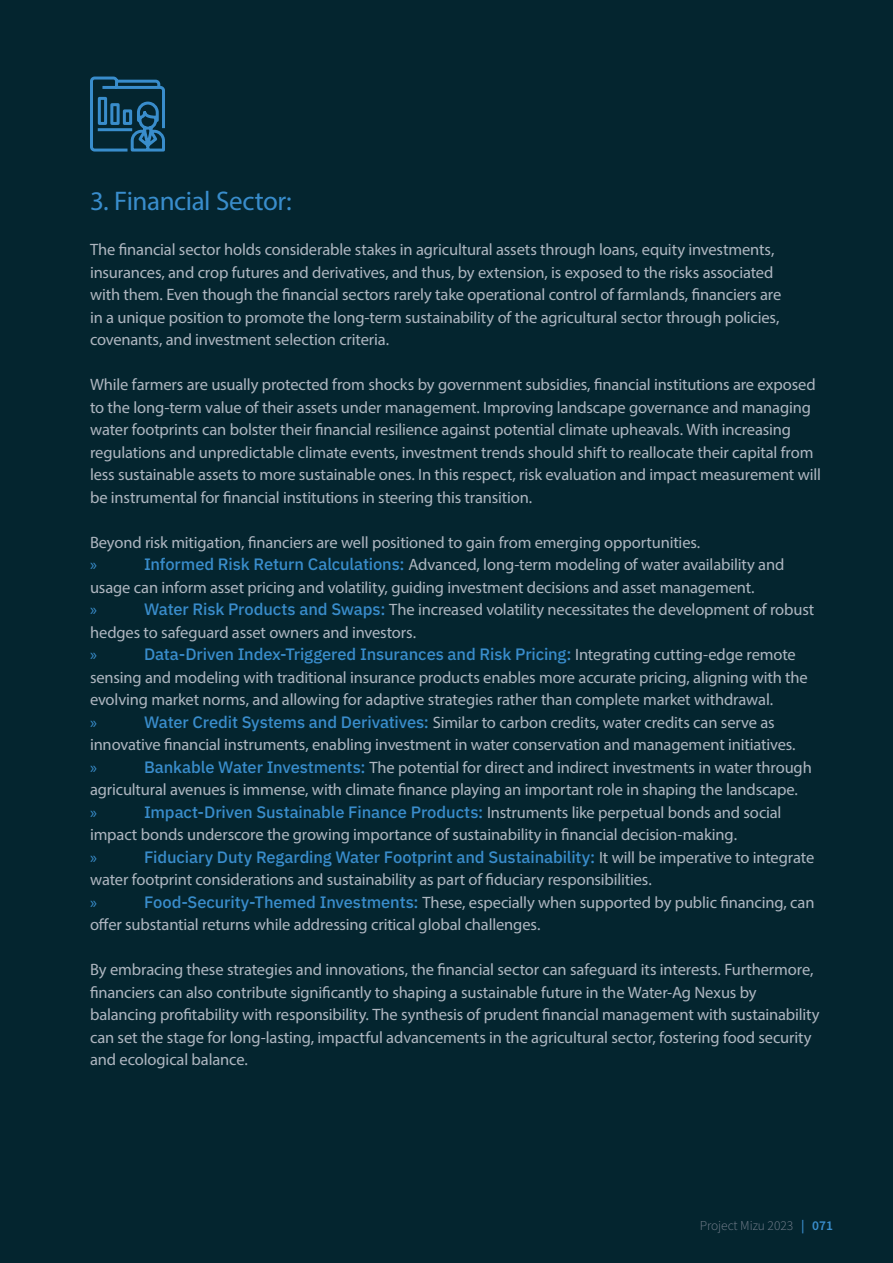
<style>
.page{position:relative;width:893px;height:1263px;background:#04252f}
.page>*{position:absolute;margin:0;border:0;box-sizing:border-box;transform-origin:0 0}
.t1{font:27px "Myriad Pro";letter-spacing:-.015em;color:#398dcc}
.t2{font:16.5px/22.5px "Myriad Pro";letter-spacing:-.01em;color:#aeb6c0}
.t3{font:500 16.5px "IBM Plex Sans";letter-spacing:-.01em;color:#398dcc}
.t4{font:16.5px "Myriad Pro";color:#398dcc}
.t5{font:300 13.5px "Source Sans Pro";letter-spacing:-.005em;color:#7a8391}
.s1{font-family:"IBM Plex Sans";font-weight:500;color:#398dcc}
.s2{font-family:"Myriad Pro";font-weight:400;color:#aeb6c0}
.s3{font-weight:600;color:#398dcc}
</style>
<div class="page">
<svg style="left:90px;top:76px;width:75px;height:76px"></svg>
<h1 class="t1" style="left:90px;top:184px;width:203px">3. Financial Sector:</h1>
<p class="t2" style="left:90px;top:238px;width:693px">The financial sector holds considerable stakes in agricultural assets through loans, equity investments, insurances, and crop futures and derivatives, and thus, by extension, is exposed to the risks associated with them. Even though the financial sectors rarely take operational control of farmlands, financiers are in a unique position to promote the long-term sustainability of the agricultural sector through policies, covenants, and investment selection criteria.</p>
<p class="t2" style="left:90px;top:373px;width:732px">While farmers are usually protected from shocks by government subsidies, financial institutions are exposed to the long-term value of their assets under management. Improving landscape governance and managing water footprints can bolster their financial resilience against potential climate upheavals. With increasing regulations and unpredictable climate events, investment trends should shift to reallocate their capital from less sustainable assets to more sustainable ones. In this respect, risk evaluation and impact measurement will be instrumental for financial institutions in steering this transition.</p>
<p class="t2" style="left:90px;top:531px;width:612px">Beyond risk mitigation, financiers are well positioned to gain from emerging opportunities.</p>
<p class="t4" style="left:90px;top:554px;width:8px">»</p>
<p class="t2" style="left:90px;top:553px;width:696px;text-indent:54px"><span class="s1">Informed Risk Return Calculations:</span> Advanced, long-term modeling of water availability and usage can inform asset pricing and volatility, guiding investment decisions and asset management.</p>
<p class="t4" style="left:90px;top:599px;width:8px">»</p>
<p class="t2" style="left:90px;top:598px;width:726px;text-indent:54px"><span class="s1">Water Risk Products and Swaps:</span> The increased volatility necessitates the development of robust hedges to safeguard asset owners and investors.</p>
<p class="t4" style="left:90px;top:644px;width:8px">»</p>
<p class="t3" style="left:144px;top:641px;width:653px">Data-Driven Index-Triggered Insurances and Risk Pricing: <span class="s2">Integrating cutting-edge remote</span></p>
<p class="t2" style="left:90px;top:666px;width:719px">sensing and modeling with traditional insurance products enables more accurate pricing, aligning with the evolving market norms, and allowing for adaptive strategies rather than complete market withdrawal.</p>
<p class="t4" style="left:90px;top:712px;width:8px">»</p>
<p class="t2" style="left:90px;top:711px;width:707px;text-indent:54px"><span class="s1">Water Credit Systems and Derivatives:</span> Similar to carbon credits, water credits can serve as innovative financial instruments, enabling investment in water conservation and management initiatives.</p>
<p class="t4" style="left:90px;top:757px;width:8px">»</p>
<p class="t2" style="left:90px;top:756px;width:723px;text-indent:54px"><span class="s1">Bankable Water Investments:</span> The potential for direct and indirect investments in water through agricultural avenues is immense, with climate finance playing an important role in shaping the landscape.</p>
<p class="t4" style="left:90px;top:802px;width:8px">»</p>
<p class="t3" style="left:144px;top:799px;width:639px">Impact-Driven Sustainable Finance Products: <span class="s2">Instruments like perpetual bonds and social</span></p>
<p class="t2" style="left:90px;top:823px;width:649px">impact bonds underscore the growing importance of sustainability in financial decision-making.</p>
<p class="t4" style="left:90px;top:847px;width:8px">»</p>
<p class="t3" style="left:144px;top:844px;width:672px">Fiduciary Duty Regarding Water Footprint and Sustainability: <span class="s2">It will be imperative to integrate</span></p>
<p class="t2" style="left:90px;top:868px;width:563px">water footprint considerations and sustainability as part of fiduciary responsibilities.</p>
<p class="t4" style="left:90px;top:892px;width:8px">»</p>
<p class="t2" style="left:90px;top:891px;width:726px;text-indent:54px"><span class="s1">Food-Security-Themed Investments:</span> These, especially when supported by public financing, can offer substantial returns while addressing critical global challenges.</p>
<p class="t2" style="left:90px;top:958px;width:731px">By embracing these strategies and innovations, the financial sector can safeguard its interests. Furthermore, financiers can also contribute significantly to shaping a sustainable future in the Water-Ag Nexus by balancing profitability with responsibility. The synthesis of prudent financial management with sustainability can set the stage for long-lasting, impactful advancements in the agricultural sector, fostering food security and ecological balance.</p>
<p class="t5" style="left:700px;top:1217px;width:135px">Project Mizu 2023 <span class="s3">| 071</span></p>
</div>
